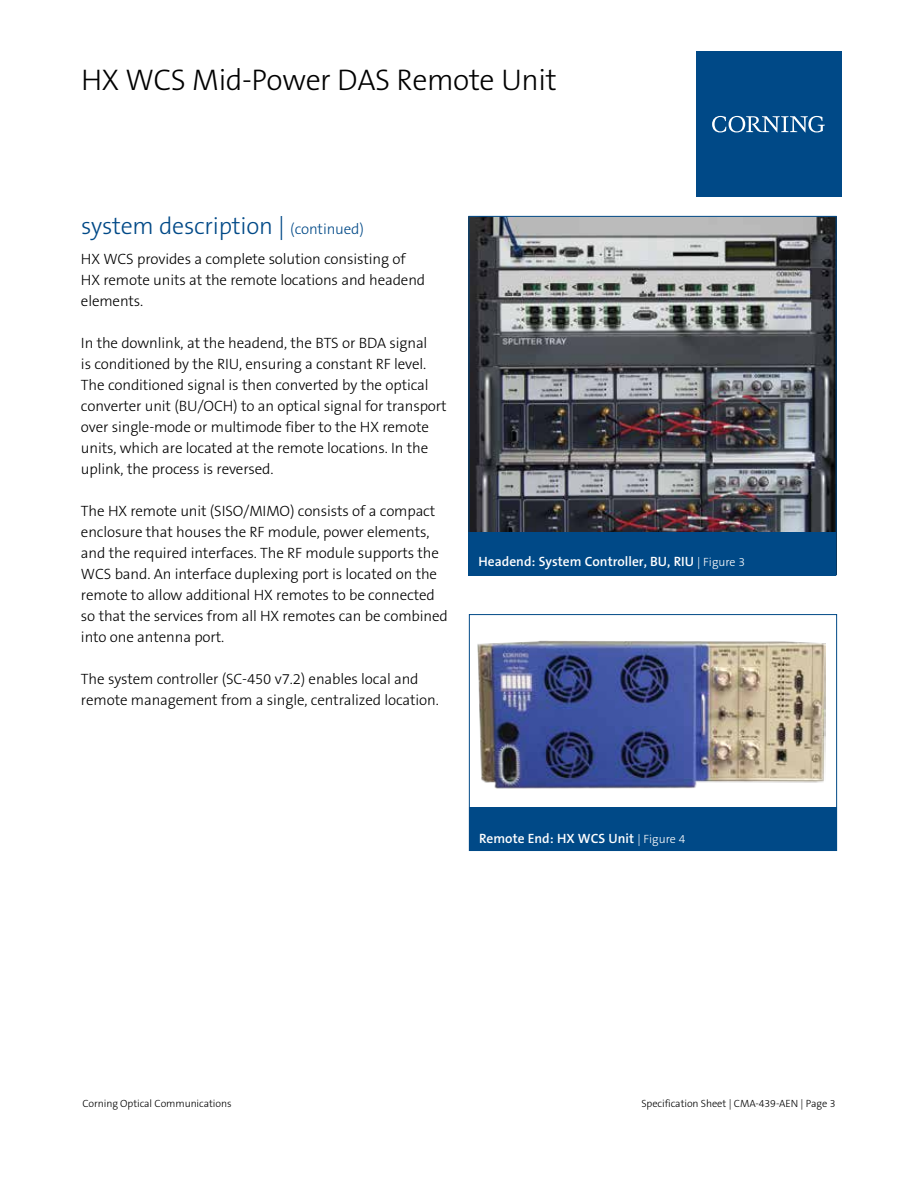
<style>
.page{position:relative;width:918px;height:1188px;background:#fff}
.page>*{position:absolute;margin:0;border:0;box-sizing:border-box;transform-origin:0 0}
.t1{font:300 30px "The Sans B W3";letter-spacing:-.015em;color:#000}
.t2{font:300 24px "The Sans B W3";letter-spacing:-.01em;color:#004987}
.t3{font:300 15px/21px "The Sans B W3";letter-spacing:-.01em;color:#000}
.t4{font:600 13.5px "The Sans B W6";color:#fff}
.t5{font:300 10.5px "The Sans B W3";letter-spacing:-.01em;color:#000}
.s1{font-size:15px}
.s2{font-family:"The Sans B W3";font-weight:300;font-size:12px}
</style>
<div class="page">
<div style="left:696px;top:51px;width:146px;height:146px;background:#004987"></div>
<svg style="left:712px;top:116px;width:113px;height:17px"></svg>
<img style="left:477px;top:640px;width:349px;height:149px">
<div style="left:469px;top:808px;width:367px;height:43px;background:#004987"></div>
<img style="left:471px;top:218px;width:364px;height:314px">
<div style="left:469px;top:532px;width:367px;height:43px;background:#004987"></div>
<h1 class="t1" style="left:81px;top:60px;width:477px">HX WCS Mid-Power DAS Remote Unit</h1>
<h2 class="t2" style="left:81px;top:210px;width:284px">system description | <span class="s1">(continued)</span></h2>
<p class="t3" style="left:81px;top:249px;width:346px">HX WCS provides a complete solution consisting of<br>HX remote units at the remote locations and headend elements.</p>
<p class="t3" style="left:81px;top:333px;width:367px">In the downlink, at the headend, the BTS or BDA signal<br>is conditioned by the RIU, ensuring a constant RF level.<br>The conditioned signal is then converted by the optical converter unit (BU/OCH) to an optical signal for transport over single-mode or multimode fiber to the HX remote units, which are located at the remote locations. In the uplink, the process is reversed.</p>
<p class="t3" style="left:81px;top:501px;width:368px">The HX remote unit (SISO/MIMO) consists of a compact enclosure that houses the RF module, power elements, and the required interfaces. The RF module supports the WCS band. An interface duplexing port is located on the remote to allow additional HX remotes to be connected so that the services from all HX remotes can be combined into one antenna port.</p>
<p class="t3" style="left:81px;top:669px;width:359px">The system controller (SC-450 v7.2) enables local and remote management from a single, centralized location.</p>
<p class="t4" style="left:479px;top:553px;width:268px">Headend: System Controller, BU, RIU <span class="s2">| Figure 3</span></p>
<p class="t4" style="left:479px;top:830px;width:208px">Remote End: HX WCS Unit <span class="s2">| Figure 4</span></p>
<p class="t5" style="left:82px;top:1097px;width:151px">Corning Optical Communications</p>
<p class="t5" style="left:641px;top:1097px;width:196px">Specification Sheet | CMA-439-AEN | Page 3</p>
</div>
